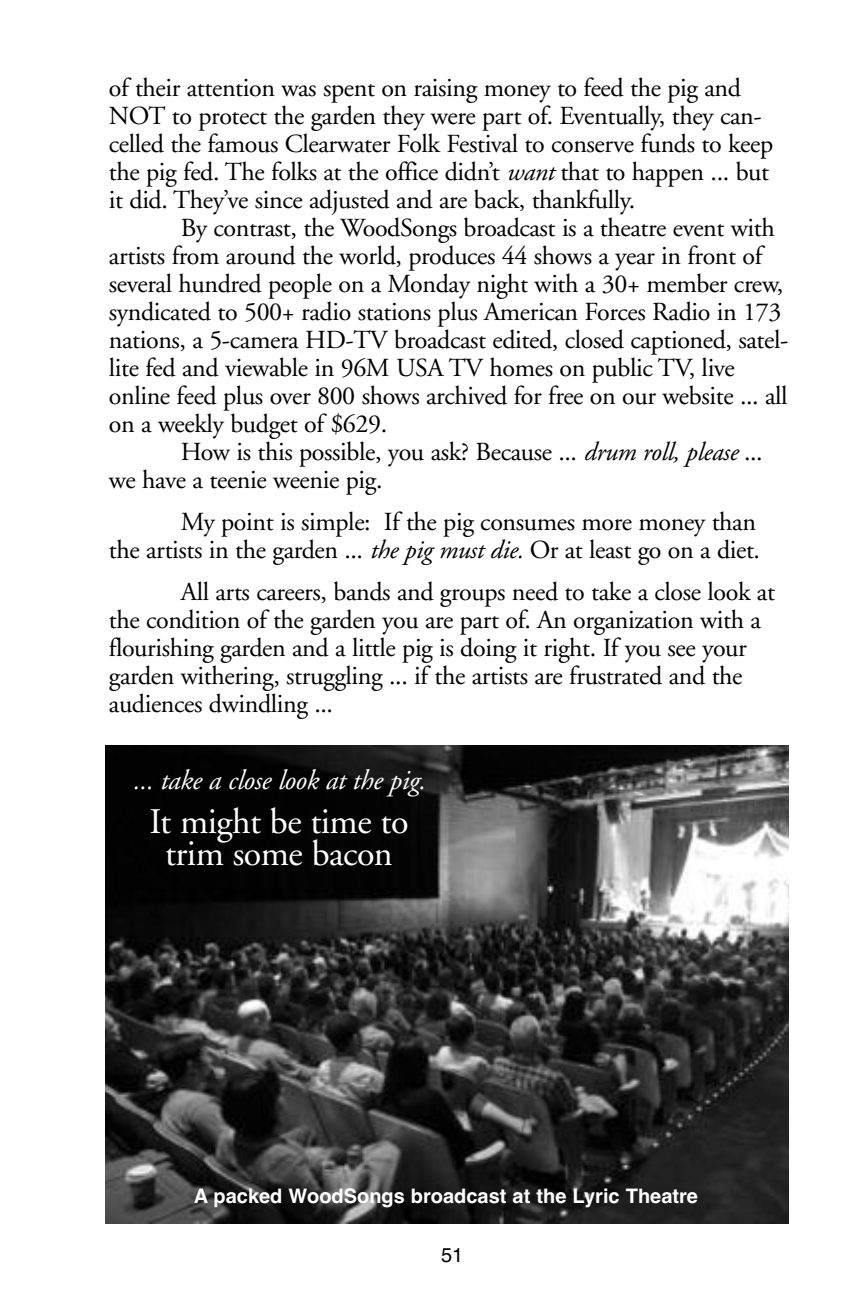
<style>
.page{position:relative;width:864px;height:1296px;background:#fff}
.page>*{position:absolute;margin:0;border:0;box-sizing:border-box;transform-origin:0 0}
.t1{font:36px/32px "Adobe Garamond";letter-spacing:-.015em;color:#fff;text-align:center}
.t2{font:italic 28px "Adobe Garamond";letter-spacing:-.015em;color:#fff}
.t3{font:26px/28px "Adobe Garamond";letter-spacing:-.015em;color:#000}
.t4{font:700 20px "Helvetica";color:#fff}
.t5{font:20px "Helvetica";color:#000}
.s1{font-style:italic}
</style>
<div class="page">
<img style="left:106px;top:745px;width:682px;height:479px">
<p class="t3" style="left:109px;top:76px;width:666px">of their attention was spent on raising money to feed the pig and NOT to protect the garden they were part of. Eventually, they can&shy;celled the famous Clearwater Folk Festival to conserve funds to keep the pig fed. The folks at the office didn’t <span class="s1">want</span> that to happen ... but it did. They’ve since adjusted and are back, thankfully.</p>
<p class="t3" style="left:109px;top:216px;width:681px;text-indent:72px">By contrast, the WoodSongs broadcast is a theatre event with artists from around the world, produces 44 shows a year in front of several hundred people on a Monday night with a 30+ member crew, syndicated to 500+ radio stations plus American Forces Radio in 173 nations, a 5-camera HD-TV broadcast edited, closed captioned, satel&shy;lite fed and viewable in 96M USA TV homes on public TV, live online feed plus over 800 shows archived for free on our website ... all on a weekly budget of $629.</p>
<p class="t3" style="left:109px;top:440px;width:655px;text-indent:72px">How is this possible, you ask? Because ... <span class="s1">drum roll, please</span> ... we have a teenie weenie pig.</p>
<p class="t3" style="left:109px;top:510px;width:653px;text-align:right">My point is simple: If the pig consumes more money than<br>the artists in the garden ... <span class="s1">the pig must die.</span> Or at least go on a diet.</p>
<p class="t3" style="left:109px;top:580px;width:668px;text-indent:72px">All arts careers, bands and groups need to take a close look at the condition of the garden you are part of. An organization with a flourishing garden and a little pig is doing it right. If you see your garden withering, struggling ... if the artists are frustrated and the audiences dwindling ...</p>
<p class="t2" style="left:133px;top:769px;width:294px">... take a close look at the pig.</p>
<h1 class="t1" style="left:149px;top:809px;width:261px">It might be time to trim some bacon</h1>
<p class="t4" style="left:194px;top:1185px;width:506px">A packed WoodSongs broadcast at the Lyric Theatre</p>
<p class="t5" style="left:441px;top:1243px;width:24px">51</p>
</div>
